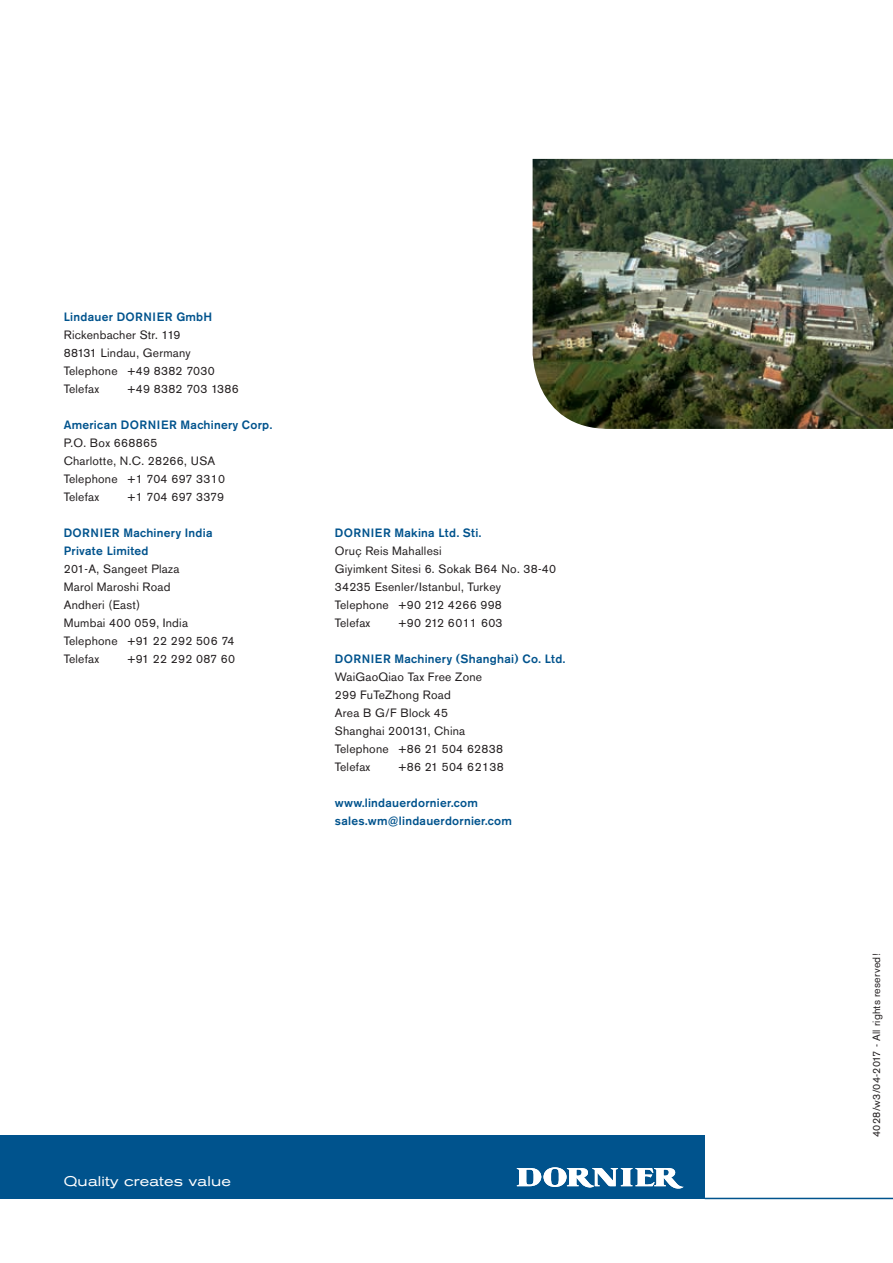
<style>
.page{position:relative;width:893px;height:1263px;background:#fff}
.page>*{position:absolute;margin:0;border:0;box-sizing:border-box;transform-origin:0 0}
.t1{font:13.95px "Standard Grot Ext BSK";letter-spacing:.015em;color:#fff}
.t2{font:12px/18px "Standard Grot BSK";letter-spacing:.02em;color:#231f20}
.t3{font:500 12px/18px "Standard Grot BSK";letter-spacing:.02em;color:#00538d}
.t4{font:12px "Standard Grot BSK";letter-spacing:-.01em;color:#231f20}
.t5{font:10.5px "Standard Grot BSK";letter-spacing:.02em;color:#231f20}
</style>
<div class="page">
<img style="left:533px;top:159px;width:360px;height:270px">
<div style="left:0;top:1135px;width:705px;height:64px;background:#00538d"></div>
<svg style="left:517px;top:1167px;width:167px;height:21px"></svg>
<hr style="left:705px;top:1198px;width:188px;height:1px;background:#00538d">
<p class="t3" style="left:64px;top:308px;width:150px">Lindauer DORNIER GmbH</p>
<p class="t2" style="left:64px;top:326px;width:152px">Rickenbacher Str. 119<br>88131 Lindau, Germany<br>Telephone +49 8382 7030<br>Telefax</p>
<p class="t2" style="left:128px;top:380px;width:113px">+49 8382 703 1386</p>
<p class="t3" style="left:64px;top:416px;width:210px">American DORNIER Machinery Corp.</p>
<p class="t2" style="left:64px;top:434px;width:163px">P.O. Box 668865<br>Charlotte, N.C. 28266, USA<br>Telephone +1 704 697 3310<br>Telefax</p>
<p class="t4" style="left:128px;top:490px;width:98px">+1 704 697 3379</p>
<p class="t3" style="left:64px;top:524px;width:150px">DORNIER Machinery India<br>Private Limited</p>
<p class="t2" style="left:64px;top:560px;width:172px">201-A, Sangeet Plaza<br>Marol Maroshi Road<br>Andheri (East)<br>Mumbai 400 059, India<br>Telephone +91 22 292 506 74<br>Telefax</p>
<p class="t2" style="left:128px;top:650px;width:109px">+91 22 292 087 60</p>
<p class="t3" style="left:335px;top:524px;width:148px">DORNIER Makina Ltd. Sti.</p>
<p class="t2" style="left:335px;top:542px;width:223px">Oruç Reis Mahallesi<br>Giyimkent Sitesi 6. Sokak B64 No. 38-40<br>34235 Esenler/Istanbul, Turkey<br>Telephone +90 212 4266 998<br>Telefax</p>
<p class="t2" style="left:399px;top:614px;width:105px">+90 212 6011 603</p>
<p class="t3" style="left:335px;top:650px;width:232px">DORNIER Machinery (Shanghai) Co. Ltd.</p>
<p class="t2" style="left:335px;top:668px;width:170px">WaiGaoQiao Tax Free Zone<br>299 FuTeZhong Road<br>Area B G/F Block 45<br>Shanghai 200131, China<br>Telephone +86 21 504 62838<br>Telefax</p>
<p class="t2" style="left:399px;top:758px;width:107px">+86 21 504 62138</p>
<p class="t3" style="left:335px;top:794px;width:179px">www.lindauerdornier.com sales.wm@lindauerdornier.com</p>
<p class="t1" style="left:64px;top:1173px;width:169px">Quality creates value</p>
<p class="t5" style="left:870px;top:1137px;width:185px;rotate:-90deg">4028/w3/04-2017 - All rights reserved!</p>
</div>
